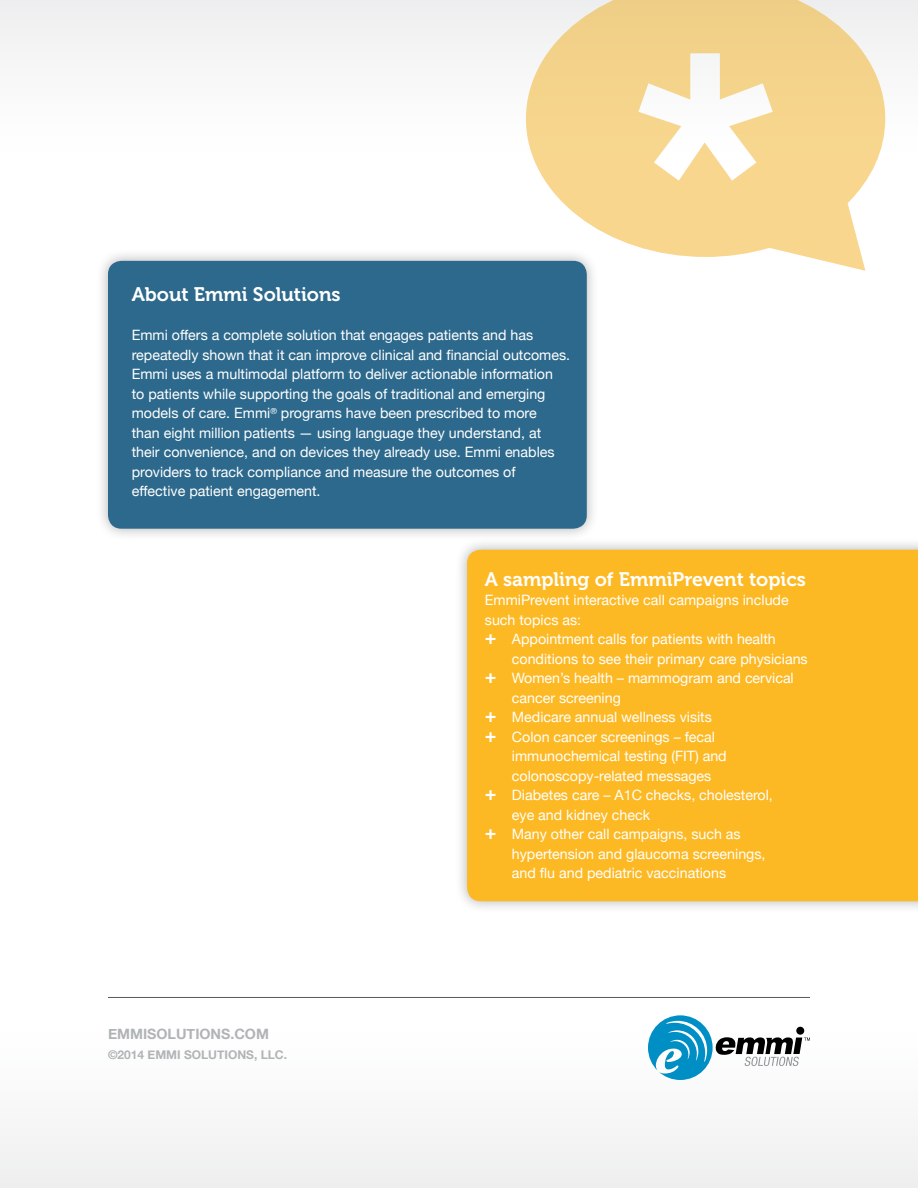
<style>
.page{position:relative;width:918px;height:1188px;background:#fff}
.page>*{position:absolute;margin:0;border:0;box-sizing:border-box;transform-origin:0 0}
.t1{font:19.5px "Museo 700";color:#fff}
.t2{font:14.25px/19.5px "Helvetica Neue";color:#fff}
.t3{font:700 14.25px "Helvetica Neue";color:#b1b4b6}
.t4{font:700 12px "Helvetica Neue";color:#b1b4b6}
.s1{font-weight:700;font-size:19.5px}
</style>
<div class="page">
<div style="left:95px;top:248px;width:504px;height:294px;background:#000;opacity:.3"></div>
<div style="left:108px;top:261px;width:479px;height:268px;background:#2d698c;border-radius:14px"></div>
<div style="left:454px;top:537px;width:464px;height:377px;background:#000;opacity:.3"></div>
<div style="left:467px;top:550px;width:451px;height:351px;background:#fdb924"></div>
<div style="left:0;top:1012px;width:918px;height:176px;background:#f8f8f8"></div>
<div style="left:0;top:0;width:918px;height:168px;background:#f8f8f8"></div>
<hr style="left:108px;top:997px;width:702px;height:1px;background:#58595b">
<svg style="left:648px;top:1015px;width:162px;height:65px"></svg>
<svg style="left:526px;top:0;width:359px;height:271px;fill:#f7d68e"></svg>
<h1 class="t1" style="left:132px;top:284px;width:210px">About Emmi Solutions</h1>
<p class="t2" style="left:132px;top:326px;width:440px">Emmi offers a complete solution that engages patients and has repeatedly shown that it can improve clinical and financial outcomes.<br>Emmi uses a multimodal platform to deliver actionable information<br>to patients while supporting the goals of traditional and emerging models of care. Emmi<sup>®</sup> programs have been prescribed to more<br>than eight million patients — using language they understand, at their convenience, and on devices they already use. Emmi enables providers to track compliance and measure the outcomes of effective patient engagement.</p>
<p class="t3" style="left:108px;top:1023px;width:162px">EMMISOLUTIONS.COM</p>
<p class="t4" style="left:108px;top:1045px;width:181px">©2014 EMMI SOLUTIONS, LLC.</p>
<h1 class="t1" style="left:485px;top:568px;width:323px">A sampling of EmmiPrevent topics</h1>
<p class="t2" style="left:485px;top:591px;width:305px">EmmiPrevent interactive call campaigns include</p>
<p class="t2" style="left:485px;top:611px;width:98px">such topics as:</p>
<p class="t2" style="left:485px;top:630px;width:292px"><span class="s1">+</span> Appointment calls for patients with health</p>
<p class="t2" style="left:512px;top:650px;width:297px">conditions to see their primary care physicians</p>
<p class="t2" style="left:485px;top:669px;width:310px"><span class="s1">+</span> Women’s health – mammogram and cervical</p>
<p class="t2" style="left:512px;top:689px;width:110px">cancer screening</p>
<p class="t2" style="left:485px;top:708px;width:229px"><span class="s1">+</span> Medicare annual wellness visits</p>
<p class="t2" style="left:485px;top:728px;width:232px"><span class="s1">+</span> Colon cancer screenings – fecal</p>
<p class="t2" style="left:512px;top:747px;width:216px">immunochemical testing (FIT) and</p>
<p class="t2" style="left:512px;top:767px;width:201px">colonoscopy-related messages</p>
<p class="t2" style="left:485px;top:786px;width:290px"><span class="s1">+</span> Diabetes care – A1C checks, cholesterol,</p>
<p class="t2" style="left:512px;top:806px;width:140px">eye and kidney check</p>
<p class="t2" style="left:485px;top:825px;width:257px"><span class="s1">+</span> Many other call campaigns, such as</p>
<p class="t2" style="left:512px;top:845px;width:255px">hypertension and glaucoma screenings,</p>
<p class="t2" style="left:512px;top:864px;width:216px">and flu and pediatric vaccinations</p>
</div>
